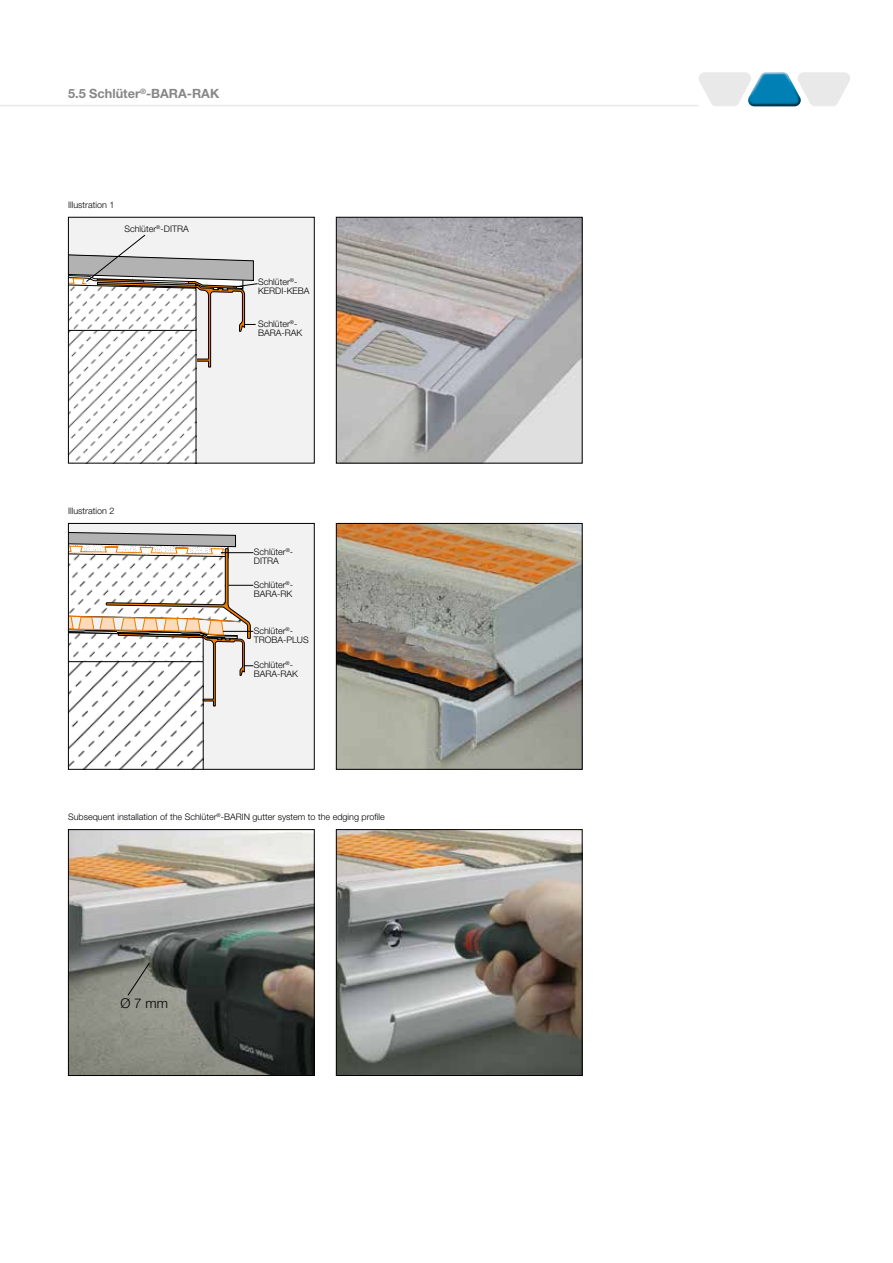
<style>
.page{position:relative;width:893px;height:1263px;background:#fff}
.page>*{position:absolute;margin:0;border:0;box-sizing:border-box;transform-origin:0 0}
.t1{font:300 13.5px "Helvetica Neue LT Pro";color:#000}
.t2{font:700 12.75px "Helvetica Neue LT Pro";color:#878787}
.t3{font:300 9px/9px "Helvetica Neue LT Pro";color:#000}
</style>
<div class="page">
<hr style="left:0;top:105px;width:699px;height:1px;background:#e9e9e9">
<svg style="left:699px;top:72px;width:151px;height:34px"></svg>
<div style="left:68px;top:217px;width:246px;height:246px;background:#f2f2f2"></div>
<div style="left:68px;top:523px;width:246px;height:246px;background:#f2f2f2"></div>
<div style="left:68px;top:523px;width:247px;height:247px;border:1px solid #000"></div>
<img style="left:338px;top:525px;width:243px;height:243px">
<div style="left:336px;top:523px;width:247px;height:247px;border:1px solid #000"></div>
<img style="left:70px;top:831px;width:243px;height:243px">
<div style="left:68px;top:829px;width:247px;height:247px;border:1px solid #000"></div>
<img style="left:338px;top:831px;width:243px;height:243px">
<div style="left:336px;top:829px;width:247px;height:247px;border:1px solid #000"></div>
<svg style="left:127px;top:962px;width:23px;height:34px"></svg>
<svg style="left:68px;top:235px;width:190px;height:228px"></svg>
<svg style="left:68px;top:531px;width:185px;height:238px"></svg>
<hr style="left:223px;top:631px;width:30px;height:1px;background:#000">
<img style="left:338px;top:219px;width:243px;height:242px">
<div style="left:336px;top:217px;width:247px;height:246px;border:1px solid #000"></div>
<h2 class="t2" style="left:68px;top:86px;width:153px">5.5 Schlüter<sup>®</sup>-BARA-RAK</h2>
<p class="t3" style="left:68px;top:200px;width:48px">Illustration 1</p>
<p class="t3" style="left:124px;top:224px;width:66px">Schlüter<sup>®</sup>-DITRA</p>
<p class="t3" style="left:258px;top:277px;width:53px">Schlüter<sup>®</sup>-<br>KERDI-KEBA</p>
<p class="t3" style="left:258px;top:319px;width:46px">Schlüter<sup>®</sup>-<br>BARA-RAK</p>
<p class="t3" style="left:68px;top:506px;width:48px">Illustration 2</p>
<p class="t3" style="left:254px;top:547px;width:41px">Schlüter<sup>®</sup>-<br>DITRA</p>
<p class="t3" style="left:254px;top:580px;width:41px">Schlüter<sup>®</sup>-<br>BARA-RK</p>
<p class="t3" style="left:254px;top:626px;width:57px">Schlüter<sup>®</sup>-<br>TROBA-PLUS</p>
<p class="t3" style="left:254px;top:660px;width:46px">Schlüter<sup>®</sup>-<br>BARA-RAK</p>
<p class="t3" style="left:68px;top:812px;width:318px">Subsequent installation of the Schlüter<sup>®</sup>-BARIN gutter system to the edging profile</p>
<h1 class="t1" style="left:120px;top:995px;width:49px">Ø 7 mm</h1>
</div>
